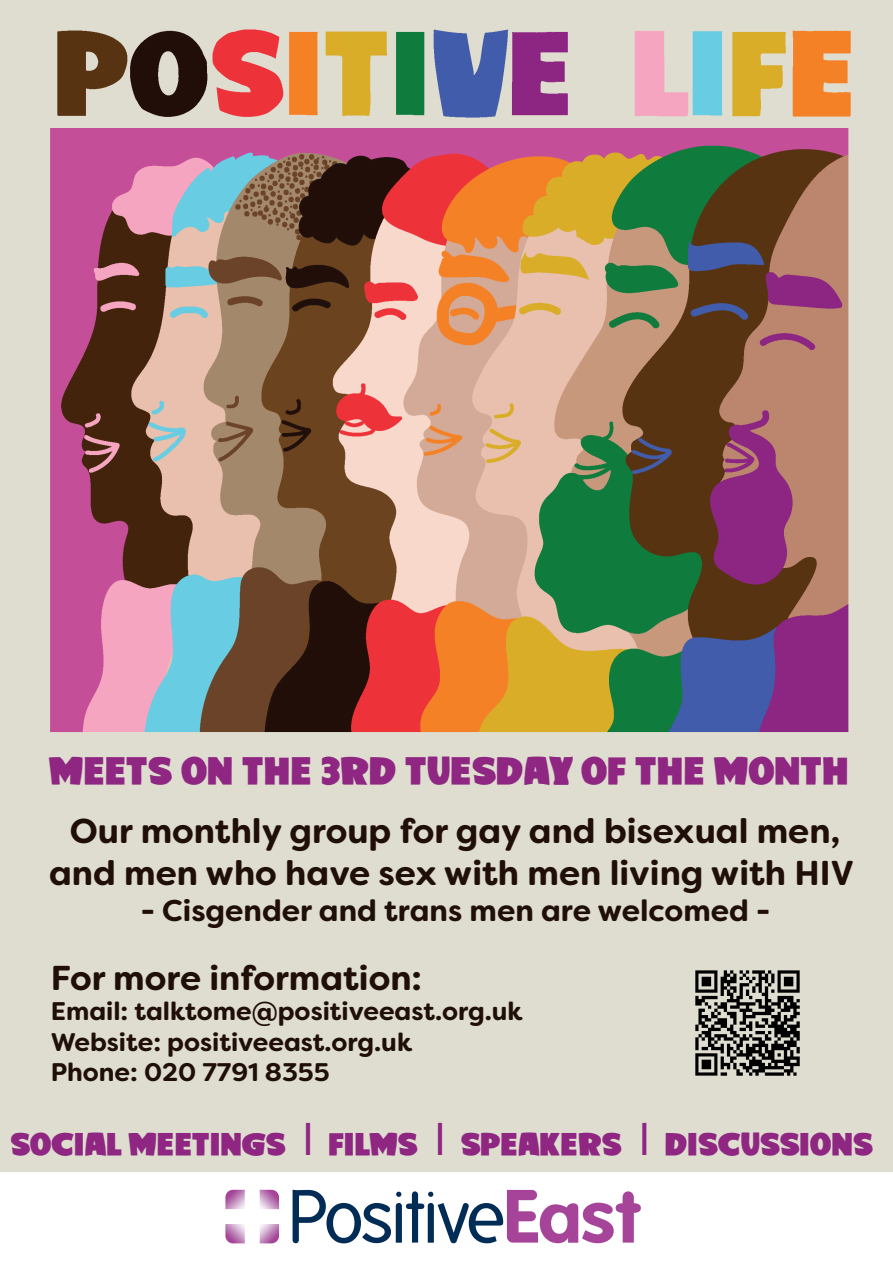
<style>
.page{position:relative;width:893px;height:1263px;background:#fff}
.page>*{position:absolute;margin:0;border:0;box-sizing:border-box;transform-origin:0 0}
.t1{font:36.6px "Brutus Academy";color:#8e2682}
.t2{font:700 34.5px/41.4px "Filson Soft";color:#200f09;text-align:center}
.t3{font:30px "Brutus Academy";color:#8e2682}
.t4{font:700 30px "Filson Soft";color:#200f09}
.t5{font:700 25.5px/30.6px "Filson Soft";color:#200f09}
.s1{font-family:"Aileron";font-size:46.5px}
</style>
<div class="page">
<div style="left:0;top:0;width:893px;height:1261px;background:#deddd0"></div>
<img style="left:50px;top:128px;width:799px;height:604px">
<img style="left:695px;top:970px;width:105px;height:106px">
<img style="left:57px;top:29px;width:794px;height:89px">
<div style="left:0;top:1172px;width:893px;height:91px;background:#fff"></div>
<svg style="left:293px;top:1190px;width:348px;height:53px"></svg>
<img style="left:260px;top:1190px;width:19px;height:19px">
<img style="left:225px;top:1190px;width:20px;height:19px">
<img style="left:260px;top:1224px;width:19px;height:19px">
<img style="left:225px;top:1224px;width:20px;height:19px">
<p class="t1" style="left:50px;top:754px;width:801px">MEETS ON THE 3RD TUESDAY OF THE MONTH</p>
<p class="t2" style="left:49px;top:810px;width:806px">Our monthly group for gay and bisexual men, and men who have sex with men living with HIV</p>
<p class="t4" style="left:141px;top:891px;width:631px">- Cisgender and trans men are welcomed -</p>
<p class="t2" style="left:51px;top:957px;width:373px">For more information:</p>
<p class="t5" style="left:51px;top:996px;width:474px">Email: talktome@positiveeast.org.uk<br>Website: positiveeast.org.uk<br>Phone: 020 7791 8355</p>
<p class="t3" style="left:11px;top:1130px;width:864px">SOCIAL MEETINGS <span class="s1">I</span> FILMS <span class="s1">I</span> SPEAKERS <span class="s1">I</span> DISCUSSIONS</p>
</div>
